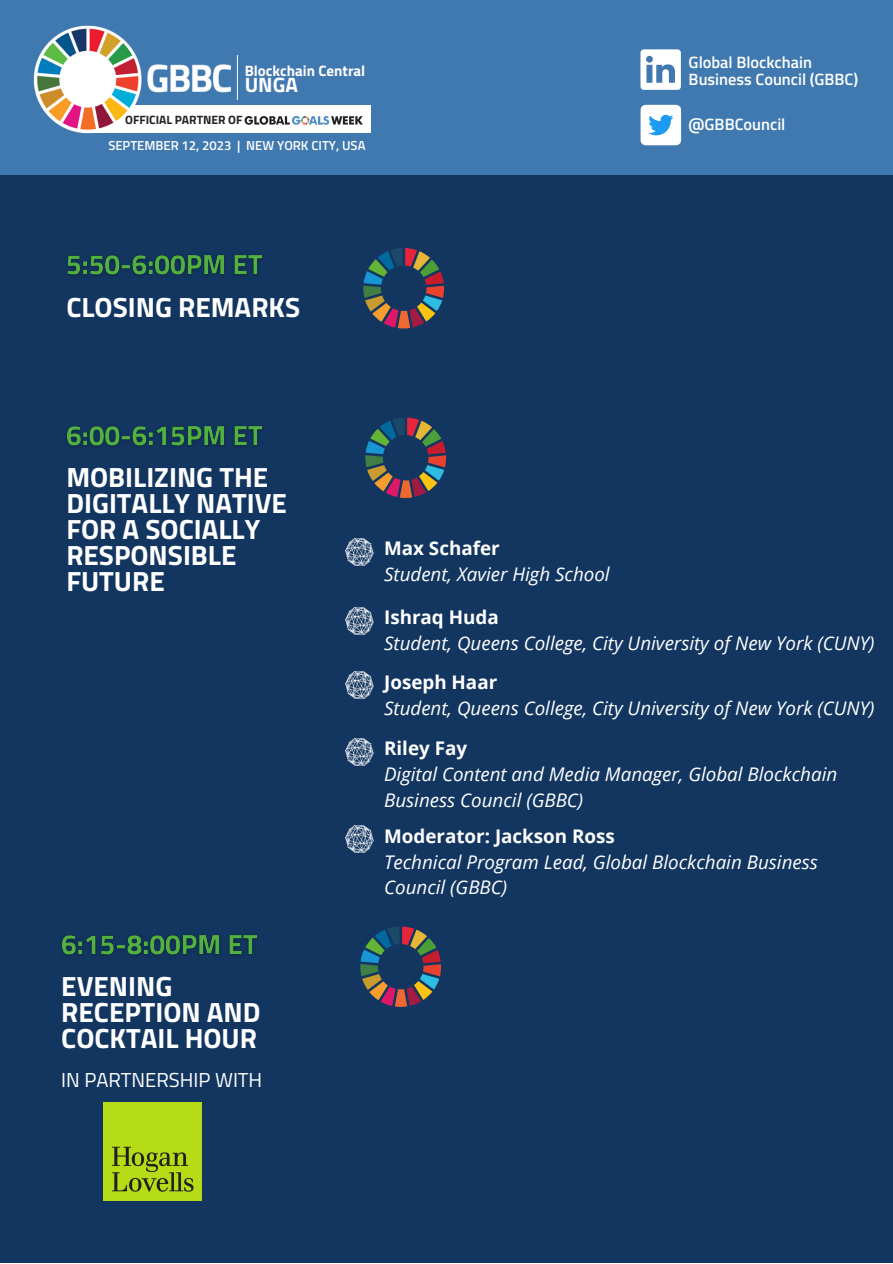
<style>
.page{position:relative;width:893px;height:1264px;background:#fff}
.page>*{position:absolute;margin:0;border:0;box-sizing:border-box;transform-origin:0 0}
.t1{font:700 27.75px/25.8px "Titillium Web";color:#fff}
.t2{font:700 20.85px "Titillium Web";color:#fff}
.t3{font:20.25px "Titillium Web";color:#fff}
.t4{font:italic 18.75px/25.8px "Open Sans";color:#fff}
.t5{font:700 18.75px "Open Sans";color:#fff}
.t6{font:600 16.35px/17.5px "Titillium Web";color:#fff}
.t7{font:700 15px "Titillium Web";color:#fff}
.t8{font:600 13.05px "Titillium Web";color:#fff}
.t9{font:700 12px "Titillium Web";color:#241f21}
</style>
<div class="page">
<div style="left:0;top:0;width:892px;height:1262px;background:#133660"></div>
<div style="left:0;top:0;width:892px;height:175px;background:#4078b0"></div>
<div style="left:86px;top:106px;width:284px;height:27px;background:#fff"></div>
<img style="left:33px;top:25px;width:252px;height:109px">
<img style="left:239px;top:113px;width:124px;height:14px">
<img style="left:144px;top:60px;width:86px;height:38px">
<hr style="left:237px;top:55px;width:1px;height:45px;background:#fff">
<svg style="left:640px;top:49px;width:40px;height:41px"></svg>
<div style="left:640px;top:105px;width:41px;height:40px;background:#fff;border-radius:5px"></div>
<svg style="left:648px;top:115px;width:25px;height:20px"></svg>
<svg style="left:365px;top:417px;width:81px;height:81px"></svg>
<svg style="left:363px;top:248px;width:81px;height:80px"></svg>
<img style="left:67px;top:254px;width:196px;height:22px">
<img style="left:66px;top:425px;width:197px;height:22px">
<svg style="left:360px;top:926px;width:81px;height:80px"></svg>
<img style="left:61px;top:934px;width:197px;height:22px">
<img style="left:104px;top:1102px;width:97px;height:97px">
<img style="left:345px;top:538px;width:29px;height:27px">
<img style="left:345px;top:607px;width:29px;height:27px">
<img style="left:345px;top:672px;width:29px;height:27px">
<img style="left:345px;top:738px;width:29px;height:27px">
<img style="left:345px;top:825px;width:29px;height:27px">
<p class="t7" style="left:245px;top:59px;width:122px">Blockchain Central</p>
<p class="t2" style="left:245px;top:69px;width:55px">UNGA</p>
<p class="t9" style="left:125px;top:110px;width:119px">OFFICIAL PARTNER OF</p>
<p class="t8" style="left:108px;top:135px;width:259px">SEPTEMBER 12, 2023 | NEW YORK CITY, USA</p>
<p class="t1" style="left:66px;top:293px;width:235px">CLOSING REMARKS</p>
<p class="t6" style="left:688px;top:53px;width:171px">Global Blockchain<br>Business Council (GBBC)</p>
<p class="t6" style="left:688px;top:115px;width:98px">@GBBCouncil</p>
<p class="t1" style="left:66px;top:464px;width:222px">MOBILIZING THE<br>DIGITALLY NATIVE<br>FOR A SOCIALLY<br>RESPONSIBLE<br>FUTURE</p>
<p class="t1" style="left:61px;top:973px;width:201px">EVENING<br>RECEPTION AND<br>COCKTAIL HOUR</p>
<p class="t3" style="left:61px;top:1064px;width:202px">IN PARTNERSHIP WITH</p>
<p class="t5" style="left:384px;top:535px;width:117px">Max Schafer</p>
<p class="t4" style="left:384px;top:561px;width:227px">Student, Xavier High School</p>
<p class="t5" style="left:384px;top:604px;width:116px">Ishraq Huda</p>
<p class="t4" style="left:384px;top:629px;width:492px">Student, Queens College, City University of New York (CUNY)</p>
<p class="t5" style="left:384px;top:669px;width:115px">Joseph Haar</p>
<p class="t4" style="left:384px;top:694px;width:492px">Student, Queens College, City University of New York (CUNY)</p>
<p class="t5" style="left:384px;top:735px;width:84px">Riley Fay</p>
<p class="t4" style="left:384px;top:760px;width:454px">Digital Content and Media Manager, Global Blockchain<br>Business Council (GBBC)</p>
<p class="t5" style="left:384px;top:822px;width:232px">Moderator: Jackson Ross</p>
<p class="t4" style="left:384px;top:848px;width:435px">Technical Program Lead, Global Blockchain Business<br>Council (GBBC)</p>
</div>
